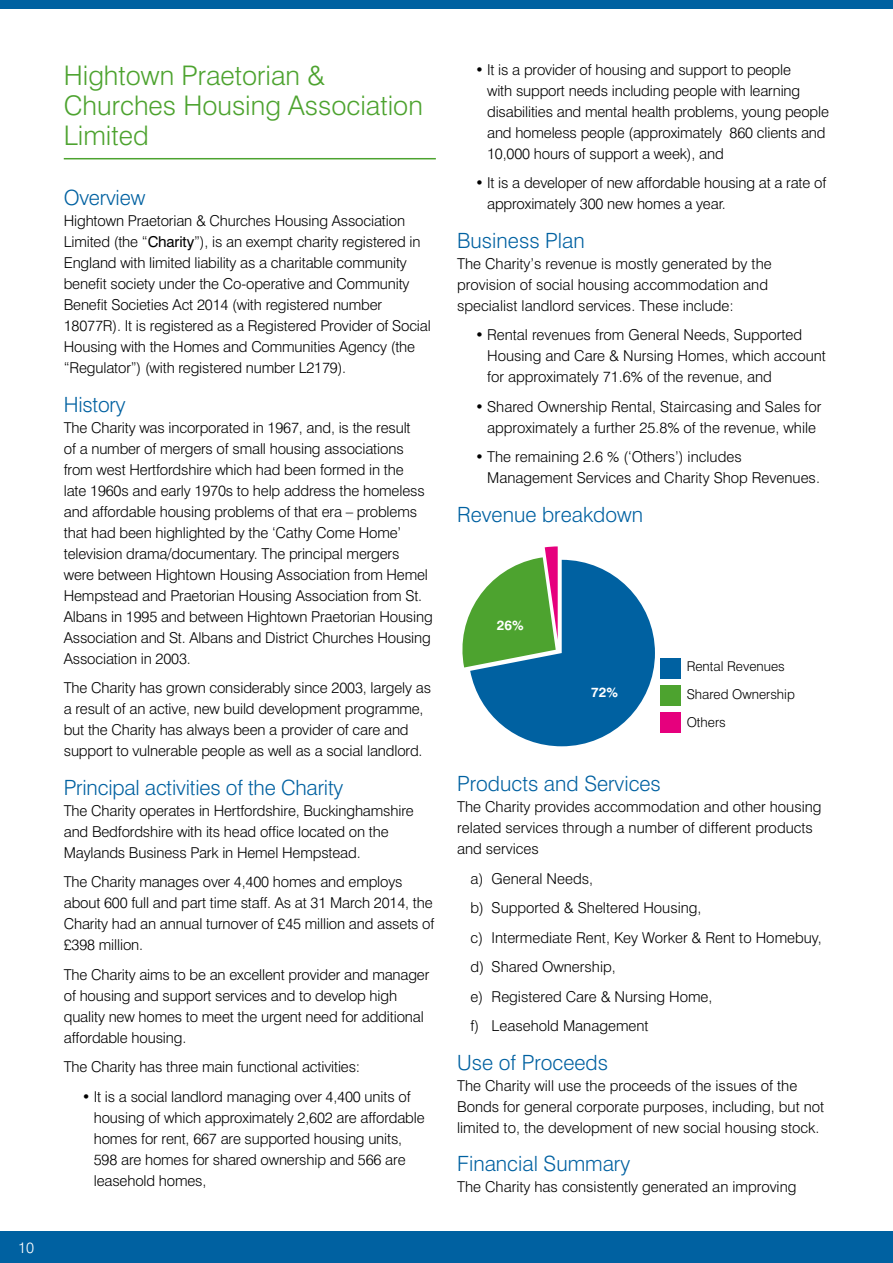
<style>
.page{position:relative;width:893px;height:1263px;background:#fff}
.page>*{position:absolute;margin:0;border:0;box-sizing:border-box;transform-origin:0 0}
.t1{font:300 27px/30px "Swiss 721 BT";color:#4da32f}
.t2{font:300 21px "Swiss 721 BT";color:#0061a1}
.t3{font:300 15px/21px "Swiss 721 BT";letter-spacing:-.01em;color:#000}
.t4{font:300 15px "Swiss 721 BT";color:#fff}
.t5{font:300 13.5px/27.9px "Swiss 721 BT";color:#000}
.t6{font:700 13.5px "Swiss 721 BT";color:#fff}
.s1{font-weight:400}
</style>
<div class="page">
<div style="left:0;top:0;width:893px;height:9px;background:#0061a1"></div>
<div style="left:0;top:1231px;width:893px;height:32px;background:#0061a1"></div>
<hr style="left:64px;top:158px;width:372px;height:1px;background:#4da32f">
<svg style="left:462px;top:546px;width:193px;height:200px"></svg>
<div style="left:661px;top:658px;width:20px;height:20px;background:#0061a1"></div>
<div style="left:661px;top:685px;width:20px;height:20px;background:#4da32f"></div>
<div style="left:661px;top:712px;width:20px;height:20px;background:#e6007d"></div>
<p class="t4" style="left:18px;top:1238px;width:17px">10</p>
<h1 class="t1" style="left:64px;top:61px;width:361px">Hightown Praetorian &amp;<br>Churches Housing Association<br>Limited</h1>
<h2 class="t2" style="left:64px;top:185px;width:83px">Overview</h2>
<p class="t3" style="left:64px;top:210px;width:369px">Hightown Praetorian &amp; Churches Housing Association Limited (the “<span class="s1">Charity</span>”), is an exempt charity registered in England with limited liability as a charitable community benefit society under the Co-operative and Community Benefit Societies Act 2014 (with registered number 18077R). It is registered as a Registered Provider of Social Housing with the Homes and Communities Agency (the “Regulator”) (with registered number L2179).</p>
<h2 class="t2" style="left:64px;top:391px;width:63px">History</h2>
<p class="t3" style="left:64px;top:417px;width:370px">The Charity was incorporated in 1967, and, is the result<br>of a number of mergers of small housing associations from west Hertfordshire which had been formed in the<br>late 1960s and early 1970s to help address the homeless and affordable housing problems of that era – problems that had been highlighted by the ‘Cathy Come Home’ television drama/documentary. The principal mergers were between Hightown Housing Association from Hemel Hempstead and Praetorian Housing Association from St.<br>Albans in 1995 and between Hightown Praetorian Housing Association and St. Albans and District Churches Housing Association in 2003.</p>
<p class="t3" style="left:64px;top:677px;width:369px">The Charity has grown considerably since 2003, largely as a result of an active, new build development programme, but the Charity has always been a provider of care and support to vulnerable people as well as a social landlord.</p>
<h2 class="t2" style="left:64px;top:774px;width:281px">Principal activities of the Charity</h2>
<p class="t3" style="left:64px;top:800px;width:351px">The Charity operates in Hertfordshire, Buckinghamshire and Bedfordshire with its head office located on the<br>Maylands Business Park in Hemel Hempstead.</p>
<p class="t3" style="left:64px;top:871px;width:372px">The Charity manages over 4,400 homes and employs about 600 full and part time staff. As at 31 March 2014, the Charity had an annual turnover of £45 million and assets of £398 million.</p>
<p class="t3" style="left:64px;top:964px;width:367px">The Charity aims to be an excellent provider and manager of housing and support services and to develop high quality new homes to meet the urgent need for additional affordable housing.</p>
<p class="t3" style="left:64px;top:1056px;width:298px">The Charity has three main functional activities:</p>
<p class="t3" style="left:94px;top:1086px;width:332px;text-indent:-12px">• It is a social landlord managing over 4,400 units of housing of which approximately 2,602 are affordable homes for rent, 667 are supported housing units, 598 are homes for shared ownership and 566 are leasehold homes,</p>
<p class="t3" style="left:487px;top:59px;width:343px;text-indent:-12px">• It is a provider of housing and support to people<br>with support needs including people with learning disabilities and mental health problems, young people and homeless people (approximately 860 clients and 10,000 hours of support a week), and</p>
<p class="t3" style="left:487px;top:172px;width:341px;text-indent:-12px">• It is a developer of new affordable housing at a rate of approximately 300 new homes a year.</p>
<h2 class="t2" style="left:457px;top:228px;width:129px">Business Plan</h2>
<p class="t3" style="left:457px;top:253px;width:316px">The Charity’s revenue is mostly generated by the provision of social housing accommodation and specialist landlord services. These include:</p>
<p class="t3" style="left:487px;top:324px;width:340px;text-indent:-12px">• Rental revenues from General Needs, Supported<br>Housing and Care &amp; Nursing Homes, which account for approximately 71.6% of the revenue, and</p>
<p class="t3" style="left:475px;top:396px;width:348px;text-align:center">• Shared Ownership Rental, Staircasing and Sales for approximately a further 25.8% of the revenue, while</p>
<p class="t3" style="left:487px;top:446px;width:334px;text-indent:-12px">• The remaining 2.6 % (‘Others’) includes<br>Management Services and Charity Shop Revenues.</p>
<h2 class="t2" style="left:457px;top:502px;width:187px">Revenue breakdown</h2>
<p class="t6" style="left:497px;top:616px;width:28px">26%</p>
<p class="t6" style="left:591px;top:683px;width:28px">72%</p>
<p class="t5" style="left:687px;top:652px;width:110px">Rental Revenues<br>Shared Ownership<br>Others</p>
<h2 class="t2" style="left:457px;top:771px;width:205px">Products and Services</h2>
<p class="t3" style="left:457px;top:796px;width:366px">The Charity provides accommodation and other housing related services through a number of different products and services</p>
<p class="t3" style="left:471px;top:864px;width:353px;line-height:29.5px">a) General Needs,<br>b) Supported &amp; Sheltered Housing,<br>c) Intermediate Rent, Key Worker &amp; Rent to Homebuy, d) Shared Ownership,<br>e) Registered Care &amp; Nursing Home,<br>f) Leasehold Management</p>
<h2 class="t2" style="left:457px;top:1050px;width:153px">Use of Proceeds</h2>
<p class="t3" style="left:457px;top:1075px;width:369px">The Charity will use the proceeds of the issues of the<br>Bonds for general corporate purposes, including, but not limited to, the development of new social housing stock.</p>
<h2 class="t2" style="left:457px;top:1151px;width:175px">Financial Summary</h2>
<p class="t3" style="left:457px;top:1176px;width:341px">The Charity has consistently generated an improving</p>
</div>
